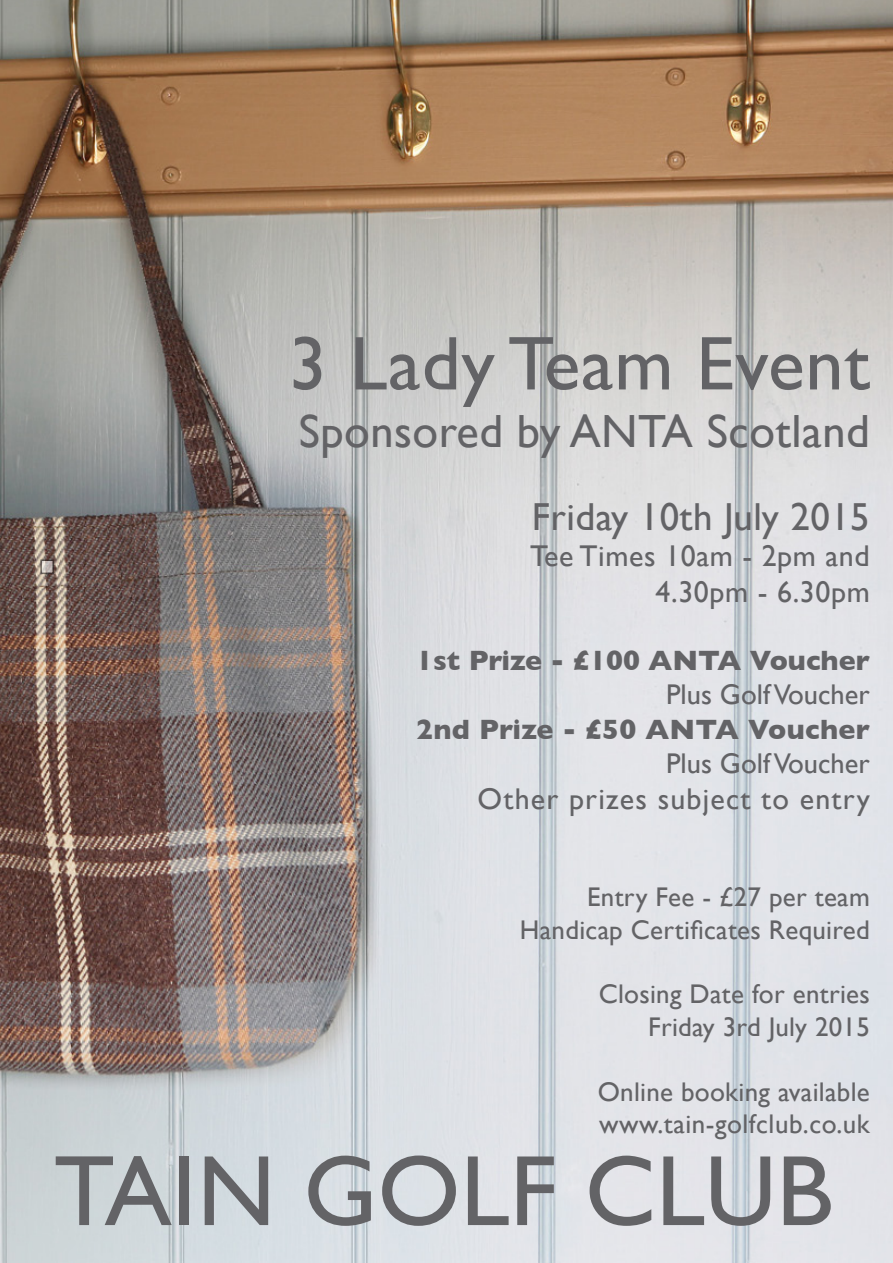
<style>
.page{position:relative;width:893px;height:1263px;background:#fff}
.page>*{position:absolute;margin:0;border:0;box-sizing:border-box;transform-origin:0 0}
.t1{font:100.5px "Gill Sans";color:#636366}
.t2{font:76.5px "Gill Sans";letter-spacing:.01em;color:#636366}
.t3{font:46.5px "Gill Sans";letter-spacing:.01em;color:#636366}
.t4{font:39px "Gill Sans";letter-spacing:.01em;color:#636366}
.t5{font:30px "Gill Sans";letter-spacing:.02em;color:#636366}
.t6{font:30px "Gill Sans";letter-spacing:.04em;color:#636366}
.t7{font:700 28.5px "Gill Sans";color:#636366}
.t8{font:28.5px "Gill Sans";color:#636366}
.t9{font:27px "Gill Sans";letter-spacing:.01em;color:#636366}
</style>
<div class="page">
<img style="left:0;top:0;width:893px;height:1263px">
<svg style="left:43px;top:562px;width:8px;height:9px"></svg>
<div style="left:40px;top:559px;width:14px;height:15px;border:2px solid #231f20"></div>
<p class="t2" style="left:289px;top:319px;width:583px">3 Lady Team Event</p>
<p class="t3" style="left:299px;top:404px;width:573px">Sponsored by ANTA Scotland</p>
<p class="t4" style="left:532px;top:494px;width:339px">Friday 10th July 2015</p>
<p class="t5" style="left:530px;top:538px;width:341px">Tee Times 10am - 2pm and</p>
<p class="t5" style="left:656px;top:574px;width:216px">4.30pm - 6.30pm</p>
<p class="t7" style="left:416px;top:644px;width:455px">1st Prize - £100 ANTA Voucher</p>
<p class="t8" style="left:666px;top:678px;width:205px">Plus Golf Voucher</p>
<p class="t7" style="left:416px;top:712px;width:455px">2nd Prize - £50 ANTA Voucher</p>
<p class="t8" style="left:666px;top:746px;width:205px">Plus Golf Voucher</p>
<p class="t6" style="left:478px;top:781px;width:394px">Other prizes subject to entry</p>
<p class="t9" style="left:587px;top:881px;width:284px">Entry Fee - £27 per team</p>
<p class="t9" style="left:520px;top:913px;width:351px">Handicap Certificates Required</p>
<p class="t9" style="left:599px;top:978px;width:273px">Closing Date for entries</p>
<p class="t9" style="left:648px;top:1011px;width:223px">Friday 3rd July 2015</p>
<p class="t9" style="left:598px;top:1075px;width:274px">Online booking available</p>
<p class="t9" style="left:599px;top:1108px;width:272px">www.tain-golfclub.co.uk</p>
<p class="t1" style="left:54px;top:1132px;width:780px">TAIN GOLF CLUB</p>
</div>
